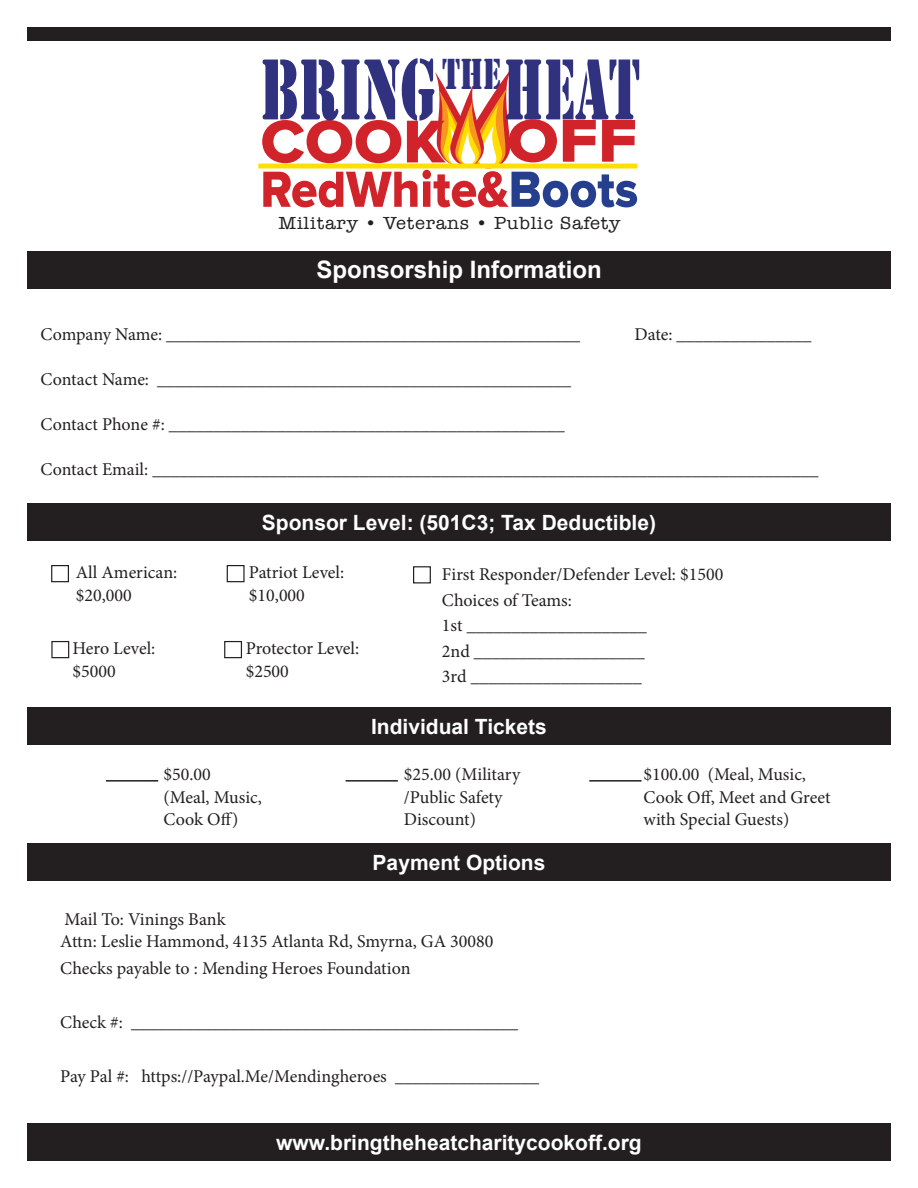
<style>
.page{position:relative;width:918px;height:1188px;background:#fff}
.page>*{position:absolute;margin:0;border:0;box-sizing:border-box;transform-origin:0 0}
.t1{font:62.55px "Proxima Nova Extrabld";color:#d1232a;scale:1.08 1}
.t2{font:45px "Stencil";color:#30317f;scale:.68 1}
.t3{font:700 24px "Arial";color:#fff}
.t4{font:700 21px "Arial";color:#fff}
.t5{font:18px/22.5px "Minion Pro";color:#231f20}
.t6{font:18px "American Typewriter";letter-spacing:.04em;color:#231f20;scale:1.04 1}
</style>
<div class="page">
<svg style="left:258px;top:164px;width:4px;height:4px"></svg>
<svg style="left:262px;top:58px;width:377px;height:149px"></svg>
<div style="left:51px;top:565px;width:18px;height:17px;border:1px solid #231f20"></div>
<div style="left:413px;top:566px;width:18px;height:17px;border:1px solid #231f20"></div>
<div style="left:227px;top:565px;width:18px;height:17px;border:1px solid #231f20"></div>
<div style="left:51px;top:641px;width:18px;height:17px;border:1px solid #231f20"></div>
<div style="left:224px;top:641px;width:18px;height:17px;border:1px solid #231f20"></div>
<div style="left:27px;top:1123px;width:864px;height:38px;background:#231f20"></div>
<div style="left:27px;top:503px;width:864px;height:38px;background:#231f20"></div>
<div style="left:27px;top:707px;width:864px;height:38px;background:#231f20"></div>
<div style="left:27px;top:843px;width:864px;height:38px;background:#231f20"></div>
<div style="left:27px;top:251px;width:864px;height:37px;background:#231f20"></div>
<div style="left:27px;top:27px;width:864px;height:14px;background:#231f20"></div>
<hr style="left:106px;top:780px;width:52px;height:2px;background:#231f20">
<hr style="left:346px;top:780px;width:52px;height:2px;background:#231f20">
<hr style="left:589px;top:780px;width:53px;height:2px;background:#231f20">
<h2 class="t2" style="left:442px;top:49px;width:88px">the</h2>
<h1 class="t1" style="left:507px;top:105px;width:122px">Off</h1>
<p class="t6" style="left:279px;top:209px;width:330px">Military • Veterans • Public Safety</p>
<h3 class="t3" style="left:316px;top:254px;width:287px">Sponsorship Information</h3>
<p class="t5" style="left:40px;top:323px;width:541px">Company Name: ______________________________________________</p>
<p class="t5" style="left:634px;top:323px;width:179px">Date: _______________</p>
<p class="t5" style="left:40px;top:368px;width:532px">Contact Name: ______________________________________________</p>
<p class="t5" style="left:40px;top:413px;width:526px">Contact Phone #: ____________________________________________</p>
<p class="t5" style="left:40px;top:458px;width:779px">Contact Email: __________________________________________________________________________</p>
<p class="t4" style="left:262px;top:509px;width:396px">Sponsor Level: (501C3; Tax Deductible)</p>
<p class="t5" style="left:76px;top:561px;width:103px">All American: $20,000</p>
<p class="t5" style="left:249px;top:561px;width:97px">Patriot Level: $10,000</p>
<p class="t5" style="left:73px;top:637px;width:84px">Hero Level: $5000</p>
<p class="t5" style="left:246px;top:637px;width:115px">Protector Level: $2500</p>
<p class="t5" style="left:442px;top:562px;width:283px;line-height:25.5px">First Responder/Defender Level: $1500<br>Choices of Teams:<br>1st ____________________<br>2nd ___________________<br>3rd ___________________</p>
<p class="t4" style="left:371px;top:712px;width:177px">Individual Tickets</p>
<p class="t5" style="left:164px;top:764px;width:100px">$50.00<br>(Meal, Music,<br>Cook Off)</p>
<p class="t5" style="left:404px;top:764px;width:118px">$25.00 (Military /Public Safety<br>Discount)</p>
<p class="t5" style="left:644px;top:764px;width:188px">$100.00 (Meal, Music,<br>Cook Off, Meet and Greet with Special Guests)</p>
<p class="t4" style="left:373px;top:849px;width:174px">Payment Options</p>
<p class="t5" style="left:60px;top:908px;width:435px">Mail To: Vinings Bank<br>Attn: Leslie Hammond, 4135 Atlanta Rd, Smyrna, GA 30080</p>
<p class="t5" style="left:60px;top:957px;width:352px">Checks payable to : Mending Heroes Foundation</p>
<p class="t5" style="left:60px;top:1011px;width:459px">Check #: ___________________________________________</p>
<p class="t5" style="left:60px;top:1065px;width:480px">Pay Pal #: https://Paypal.Me/Mendingheroes ________________</p>
<p class="t4" style="left:276px;top:1128px;width:367px">www.bringtheheatcharitycookoff.org</p>
</div>
